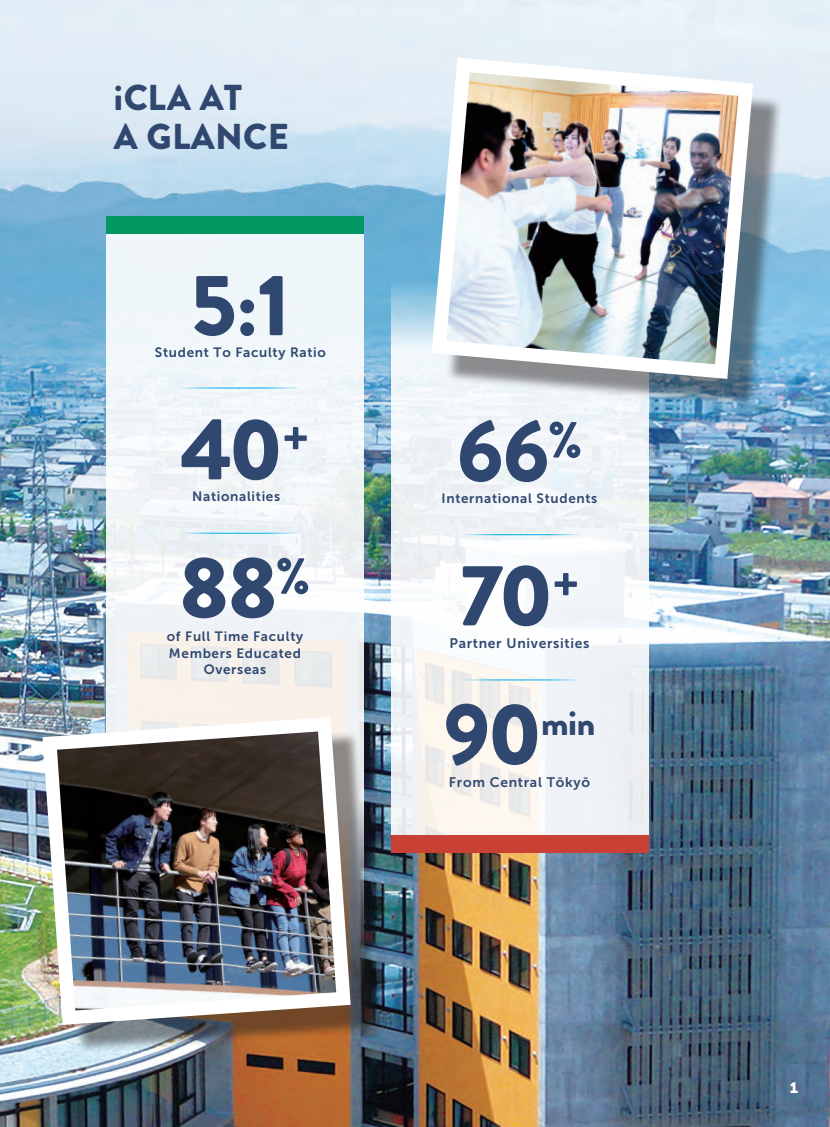
<style>
.page{position:relative;width:830px;height:1127px;background:#fff}
.page>*{position:absolute;margin:0;border:0;box-sizing:border-box;transform-origin:0 0}
.t1{font:900 87px "Brandon Grotesque";letter-spacing:-.03em;color:#304870}
.t2{font:900 50.7px "Brandon Grotesque";color:#304870}
.t3{font:900 36px/38.2px "Brandon Grotesque";letter-spacing:.01em;color:#304870}
.t4{font:900 34.95px "Brandon Grotesque";color:#304870}
.t5{font:15px "Museo Sans 900";color:#fff}
.t6{font:13.8px "Museo Sans 700";letter-spacing:.05em;color:#304870}
.t7{font:13.5px/16.5px "Museo Sans 700";letter-spacing:.05em;color:#304870;text-align:center}
</style>
<div class="page">
<img style="left:0;top:0;width:829px;height:1127px">
<svg style="left:391px;top:213px;width:257px;height:623px;fill:#f1f5f6"></svg>
<div style="left:106px;top:234px;width:258px;height:772px;background:linear-gradient(to right,#f1f5f7,#f1f5f7)"></div>
<hr style="left:180px;top:387px;width:59px;height:1px;background:#00aeef">
<hr style="left:238px;top:387px;width:60px;height:1px;background:#00aeef">
<hr style="left:462px;top:534px;width:59px;height:1px;background:#00aeef">
<hr style="left:520px;top:534px;width:59px;height:1px;background:#00aeef">
<hr style="left:180px;top:533px;width:59px;height:1px;background:#00aeef">
<hr style="left:238px;top:533px;width:60px;height:1px;background:#00aeef">
<hr style="left:462px;top:679px;width:59px;height:1px;background:#00aeef">
<hr style="left:520px;top:679px;width:59px;height:1px;background:#00aeef">
<div style="left:56px;top:730px;width:324px;height:324px;background:#231f20;opacity:.5"></div>
<img style="left:35px;top:710px;width:323px;height:322px">
<div style="left:445px;top:72px;width:338px;height:337px;background:#231f20;opacity:.5"></div>
<img style="left:424px;top:50px;width:336px;height:336px">
<div style="left:106px;top:217px;width:258px;height:17px;background:#009860"></div>
<div style="left:391px;top:836px;width:257px;height:17px;background:#c94035"></div>
<p class="t3" style="left:114px;top:79px;width:176px">iCLA AT<br>A GLANCE</p>
<p class="t1" style="left:191px;top:244px;width:101px">5:1</p>
<p class="t7" style="left:155px;top:344px;width:172px">Student To Faculty Ratio</p>
<p class="t1" style="left:180px;top:388px;width:104px">40</p>
<p class="t2" style="left:282px;top:402px;width:28px">+</p>
<p class="t7" style="left:192px;top:488px;width:89px">Nationalities</p>
<p class="t1" style="left:179px;top:526px;width:132px">88<sup>%</sup></p>
<p class="t7" style="left:167px;top:628px;width:138px">of Full Time Faculty<br>Members Educated<br>Overseas</p>
<p class="t1" style="left:456px;top:390px;width:127px">66<sup>%</sup></p>
<p class="t7" style="left:441px;top:490px;width:157px">International Students</p>
<p class="t1" style="left:459px;top:534px;width:121px">70<sup>+</sup></p>
<p class="t6" style="left:449px;top:635px;width:141px">Partner Universities</p>
<p class="t1" style="left:443px;top:672px;width:100px">90</p>
<p class="t4" style="left:541px;top:698px;width:56px">min</p>
<p class="t6" style="left:449px;top:774px;width:142px">From Central Tōkyō</p>
<p class="t5" style="left:789px;top:1079px;width:10px">1</p>
</div>
